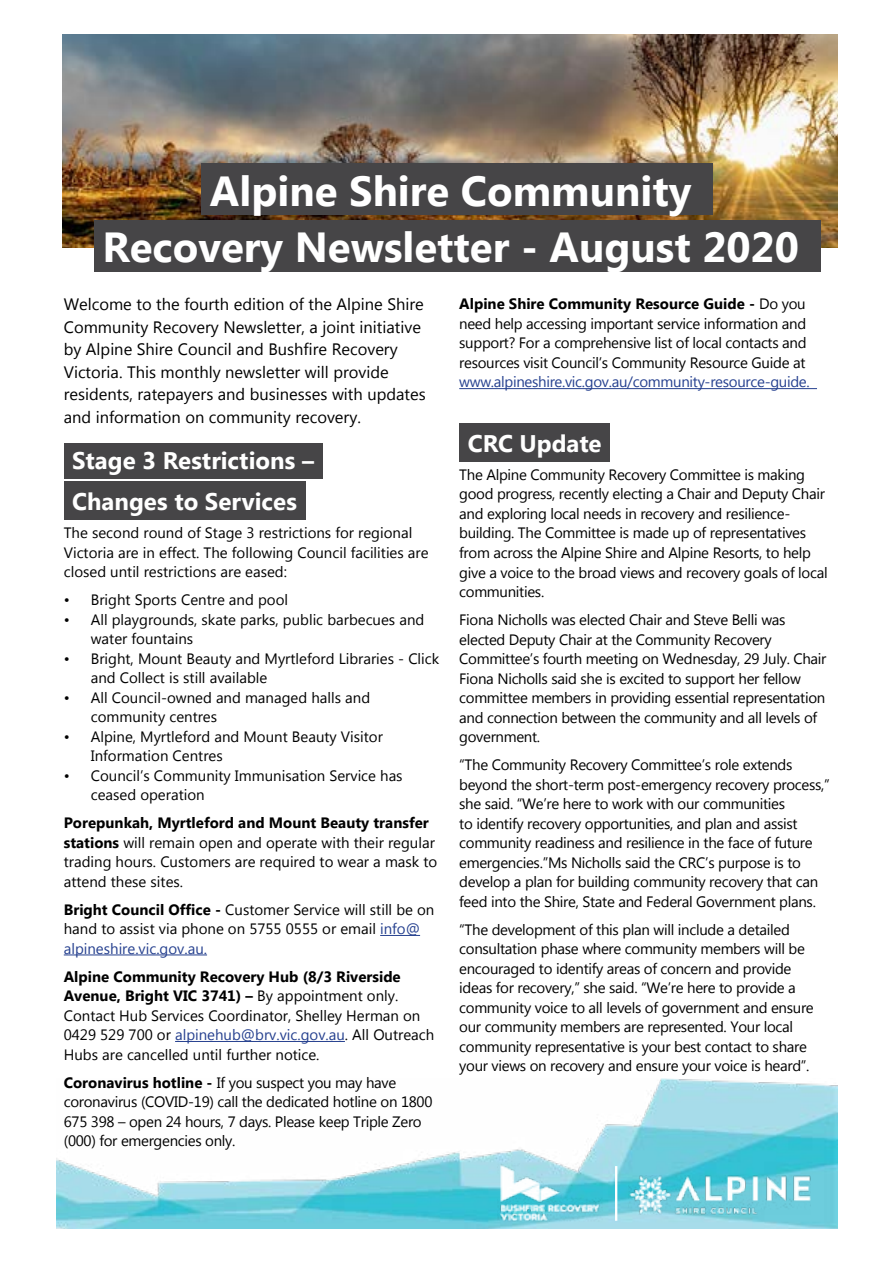
<style>
.page{position:relative;width:893px;height:1263px;background:#fff}
.page>*{position:absolute;margin:0;border:0;box-sizing:border-box;transform-origin:0 0}
.t1{font:700 42px/56.2px "Lao UI";color:#fff;text-align:center}
.t2{font:700 24px/41px "Lao UI";color:#fff}
.t3{font:16.5px/22.5px "Lao UI";color:#000}
.t4{font:15px/19.5px "Lao UI";letter-spacing:-.02em;color:#000}
.t5{font:15px/19.5px "Lao UI";color:#000}
.t6{font:15px "Lao UI";letter-spacing:-.02em;color:#25408f}
.s1{font-weight:700}
.s2{color:#25408f}
</style>
<div class="page">
<img style="left:57px;top:1078px;width:781px;height:151px">
<img style="left:498px;top:1163px;width:104px;height:58px">
<img style="left:628px;top:1175px;width:183px;height:39px">
<hr style="left:615px;top:1166px;width:2px;height:55px;background:#fff">
<img style="left:62px;top:34px;width:776px;height:214px">
<div style="left:201px;top:164px;width:512px;height:51px;background:#464547"></div>
<div style="left:94px;top:220px;width:726px;height:52px;background:#464547"></div>
<div style="left:64px;top:443px;width:258px;height:35px;background:#464547"></div>
<div style="left:64px;top:482px;width:241px;height:38px;background:#464547"></div>
<hr style="left:380px;top:935px;width:40px;height:1px;background:#25408f">
<hr style="left:64px;top:954px;width:143px;height:1px;background:#25408f">
<hr style="left:175px;top:1041px;width:170px;height:1px;background:#25408f">
<hr style="left:459px;top:388px;width:358px;height:1px;background:#25408f">
<div style="left:459px;top:424px;width:151px;height:38px;background:#464547"></div>
<h1 class="t1" style="left:102px;top:161px;width:698px">Alpine Shire Community<br>Recovery Newsletter - August 2020</h1>
<p class="t3" style="left:64px;top:293px;width:363px">Welcome to the fourth edition of the Alpine Shire Community Recovery Newsletter, a joint initiative by Alpine Shire Council and Bushfire Recovery Victoria. This monthly newsletter will provide residents, ratepayers and businesses with updates and information on community recovery.</p>
<h2 class="t2" style="left:72px;top:439px;width:243px">Stage 3 Restrictions –<br>Changes to Services</h2>
<p class="t5" style="left:64px;top:522px;width:366px">The second round of Stage 3 restrictions for regional<br>Victoria are in effect. The following Council facilities are closed until restrictions are eased:</p>
<p class="t5" style="left:64px;top:589px;width:226px">• Bright Sports Centre and pool</p>
<p class="t5" style="left:91px;top:609px;width:335px;text-indent:-27px">• All playgrounds, skate parks, public barbecues and water fountains</p>
<p class="t5" style="left:91px;top:648px;width:350px;text-indent:-27px">• Bright, Mount Beauty and Myrtleford Libraries - Click and Collect is still available</p>
<p class="t5" style="left:91px;top:687px;width:281px;text-indent:-27px">• All Council-owned and managed halls and community centres</p>
<p class="t5" style="left:91px;top:726px;width:294px;text-indent:-27px">• Alpine, Myrtleford and Mount Beauty Visitor<br>Information Centres</p>
<p class="t5" style="left:91px;top:765px;width:313px;text-indent:-27px">• Council’s Community Immunisation Service has ceased operation</p>
<p class="t5" style="left:64px;top:812px;width:375px"><span class="s1">Porepunkah, Myrtleford and Mount Beauty transfer stations</span> will remain open and operate with their regular trading hours. Customers are required to wear a mask to attend these sites.</p>
<p class="t5" style="left:64px;top:899px;width:372px"><span class="s1">Bright Council Office -</span> Customer Service will still be on hand to assist via phone on 5755 0555 or email <span class="s2">info@ alpineshire.vic.gov.au.</span></p>
<p class="t5" style="left:64px;top:966px;width:372px"><span class="s1">Alpine Community Recovery Hub (8/3 Riverside Avenue, Bright VIC 3741) –</span> By appointment only.<br>Contact Hub Services Coordinator, Shelley Herman on 0429 529 700 or <span class="s2">alpinehub@brv.vic.gov.au</span>. All Outreach Hubs are cancelled until further notice.</p>
<p class="t4" style="left:64px;top:1072px;width:370px"><span class="s1">Coronavirus hotline -</span> If you suspect you may have coronavirus (COVID-19) call the dedicated hotline on 1800<br>675 398 – open 24 hours, 7 days. Please keep Triple Zero (000) for emergencies only.</p>
<p class="t4" style="left:459px;top:294px;width:349px;text-align:justify"><span class="s1">Alpine Shire Community Resource Guide -</span> Do you need help accessing important service information and support? For a comprehensive list of local contacts and resources visit Council’s Community Resource Guide at</p>
<p class="t6" style="left:459px;top:372px;width:352px">www.alpineshire.vic.gov.au/community-resource-guide.</p>
<h2 class="t2" style="left:468px;top:422px;width:135px">CRC Update</h2>
<p class="t4" style="left:459px;top:464px;width:370px">The Alpine Community Recovery Committee is making good progress, recently electing a Chair and Deputy Chair and exploring local needs in recovery and resilience&shy;building. The Committee is made up of representatives from across the Alpine Shire and Alpine Resorts, to help give a voice to the broad views and recovery goals of local communities.</p>
<p class="t4" style="left:459px;top:609px;width:369px">Fiona Nicholls was elected Chair and Steve Belli was elected Deputy Chair at the Community Recovery Committee’s fourth meeting on Wednesday, 29 July. Chair Fiona Nicholls said she is excited to support her fellow committee members in providing essential representation and connection between the community and all levels of government.</p>
<p class="t4" style="left:459px;top:754px;width:372px">“The Community Recovery Committee’s role extends beyond the short-term post-emergency recovery process,” she said. “We’re here to work with our communities<br>to identify recovery opportunities, and plan and assist community readiness and resilience in the face of future emergencies.”Ms Nicholls said the CRC’s purpose is to develop a plan for building community recovery that can feed into the Shire, State and Federal Government plans.</p>
<p class="t4" style="left:459px;top:919px;width:356px">“The development of this plan will include a detailed consultation phase where community members will be encouraged to identify areas of concern and provide ideas for recovery,” she said. “We’re here to provide a community voice to all levels of government and ensure our community members are represented. Your local community representative is your best contact to share your views on recovery and ensure your voice is heard”.</p>
</div>
